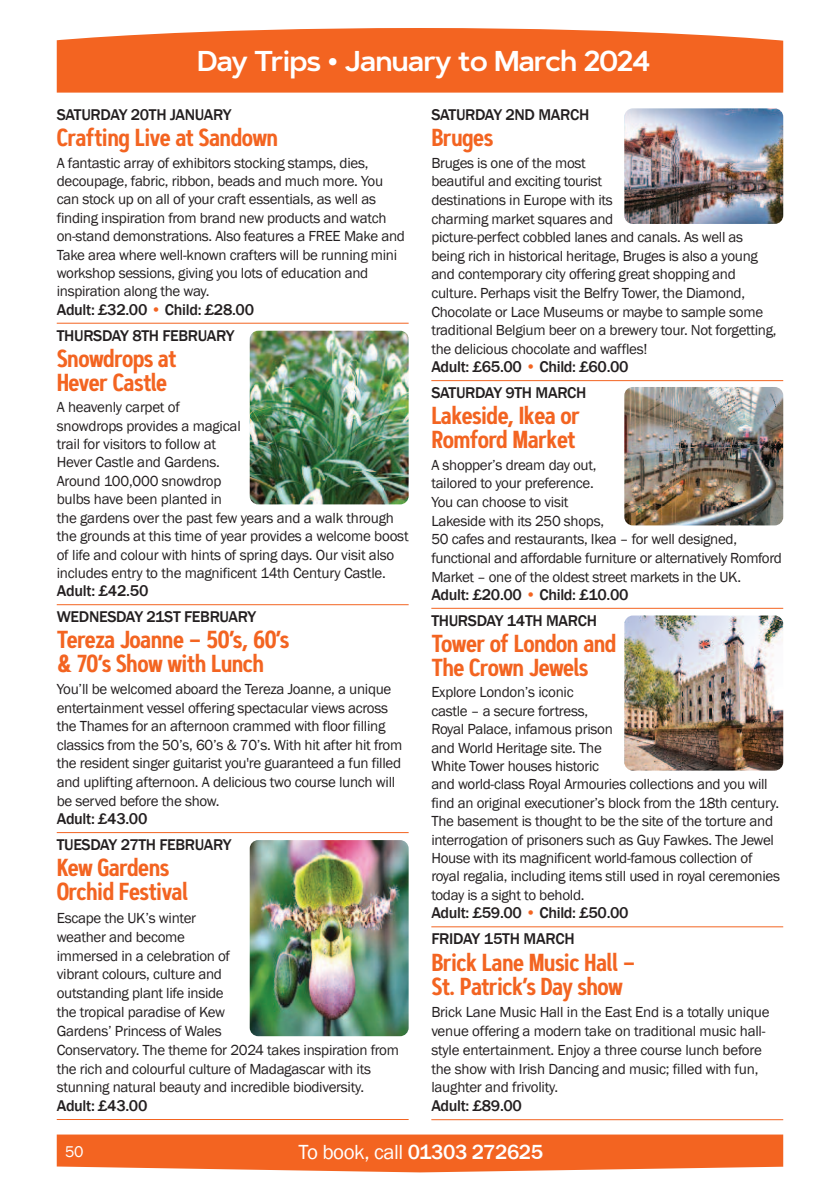
<style>
.page{position:relative;width:840px;height:1191px;background:#fff}
.page>*{position:absolute;margin:0;border:0;box-sizing:border-box;transform-origin:0 0}
.t1{font:600 28px "Artegra Sans";letter-spacing:-.035em;color:#fff}
.t2{font:600 24px/24px "Artegra Sans Condensed";letter-spacing:-.025em;color:#f36421}
.t3{font:21px "Franklin Gothic";letter-spacing:-.02em;color:#fff}
.t4{font:500 16px/26px "Franklin Gothic";letter-spacing:-.02em;color:#231f20}
.t5{font:16px "Franklin Gothic";color:#fff}
.t6{font:15px/18.4px "Franklin Gothic";letter-spacing:-.02em;color:#231f20}
.s1{color:#f36421}
.s2{font-weight:500}
</style>
<div class="page">
<svg style="left:57px;top:1134px;width:725px;height:38px;background:#f37032"></svg>
<svg style="left:57px;top:28px;width:725px;height:65px;background:#f36e2f"></svg>
<hr style="left:57px;top:323px;width:351px;height:1px;background:#f36421">
<hr style="left:57px;top:604px;width:351px;height:1px;background:#f36421">
<hr style="left:57px;top:832px;width:351px;height:1px;background:#f36421">
<hr style="left:57px;top:1119px;width:351px;height:1px;background:#f36421">
<hr style="left:431px;top:380px;width:351px;height:1px;background:#f36421">
<hr style="left:431px;top:608px;width:351px;height:1px;background:#f36421">
<hr style="left:431px;top:926px;width:351px;height:1px;background:#f36421">
<hr style="left:431px;top:1119px;width:351px;height:1px;background:#f36421">
<img style="left:249px;top:331px;width:159px;height:173px;border-radius:9px">
<img style="left:624px;top:387px;width:158px;height:138px;border-radius:9px">
<img style="left:624px;top:108px;width:158px;height:116px;border-radius:9px">
<img style="left:249px;top:840px;width:159px;height:196px;border-radius:9px">
<img style="left:624px;top:615px;width:158px;height:155px;border-radius:9px">
<h1 class="t1" style="left:197px;top:45px;width:455px">Day Trips • January to March 2024</h1>
<p class="t4" style="left:57px;top:102px;width:176px">SATURDAY 20TH JANUARY</p>
<h2 class="t2" style="left:57px;top:126px;width:223px">Crafting Live at Sandown</h2>
<p class="t6" style="left:57px;top:153px;width:349px">A fantastic array of exhibitors stocking stamps, dies, decoupage, fabric, ribbon, beads and much more. You can stock up on all of your craft essentials, as well as finding inspiration from brand new products and watch on-stand demonstrations. Also features a FREE Make and Take area where well-known crafters will be running mini workshop sessions, giving you lots of education and inspiration along the way.</p>
<p class="t4" style="left:57px;top:296px;width:199px">ADULT: £32.00 <span class="s1">•</span> CHILD: £28.00<br>THURSDAY 8TH FEBRUARY</p>
<h2 class="t2" style="left:57px;top:346px;width:121px">Snowdrops at<br>Hever Castle</h2>
<p class="t6" style="left:57px;top:398px;width:353px">A heavenly carpet of<br>snowdrops provides a magical<br>trail for visitors to follow at<br>Hever Castle and Gardens.<br>Around 100,000 snowdrop<br>bulbs have been planted in<br>the gardens over the past few years and a walk through the grounds at this time of year provides a welcome boost of life and colour with hints of spring days. Our visit also includes entry to the magnificent 14th Century Castle.</p>
<p class="t4" style="left:57px;top:578px;width:201px">ADULT: £42.50<br>WEDNESDAY 21ST FEBRUARY</p>
<h2 class="t2" style="left:57px;top:628px;width:234px">Tereza Joanne – 50’s, 60’s &amp; 70’s Show with Lunch</h2>
<p class="t6" style="left:57px;top:679px;width:347px">You’ll be welcomed aboard the Tereza Joanne, a unique entertainment vessel offering spectacular views across the Thames for an afternoon crammed with floor filling classics from the 50’s, 60’s &amp; 70’s. With hit after hit from the resident singer guitarist you're guaranteed a fun filled and uplifting afternoon. A delicious two course lunch will be served before the show.</p>
<p class="t4" style="left:57px;top:805px;width:176px">ADULT: £43.00<br>TUESDAY 27TH FEBRUARY</p>
<h2 class="t2" style="left:57px;top:856px;width:133px">Kew Gardens<br>Orchid Festival</h2>
<p class="t6" style="left:57px;top:908px;width:343px">Escape the UK’s winter<br>weather and become<br>immersed in a celebration of<br>vibrant colours, culture and<br>outstanding plant life inside<br>the tropical paradise of Kew<br>Gardens’ Princess of Wales<br>Conservatory. The theme for 2024 takes inspiration from the rich and colourful culture of Madagascar with its stunning natural beauty and incredible biodiversity.</p>
<p class="t4" style="left:57px;top:1092px;width:92px">ADULT: £43.00</p>
<p class="t4" style="left:431px;top:102px;width:159px">SATURDAY 2ND MARCH</p>
<h2 class="t2" style="left:431px;top:126px;width:63px">Bruges</h2>
<p class="t6" style="left:431px;top:153px;width:346px">Bruges is one of the most<br>beautiful and exciting tourist<br>destinations in Europe with its<br>charming market squares and<br>picture-perfect cobbled lanes and canals. As well as being rich in historical heritage, Bruges is also a young and contemporary city offering great shopping and culture. Perhaps visit the Belfry Tower, the Diamond, Chocolate or Lace Museums or maybe to sample some traditional Belgium beer on a brewery tour. Not forgetting, the delicious chocolate and waffles!</p>
<p class="t4" style="left:431px;top:354px;width:199px">ADULT: £65.00 <span class="s1">•</span> CHILD: £60.00<br>SATURDAY 9TH MARCH</p>
<h2 class="t2" style="left:431px;top:404px;width:150px">Lakeside, Ikea or<br>Romford Market</h2>
<p class="t6" style="left:431px;top:455px;width:352px">A shopper’s dream day out,<br>tailored to your preference.<br>You can choose to visit<br>Lakeside with its 250 shops,<br>50 cafes and restaurants, Ikea – for well designed, functional and affordable furniture or alternatively Romford Market – one of the oldest street markets in the UK.</p>
<p class="t4" style="left:431px;top:581px;width:198px">ADULT: £20.00 <span class="s1">•</span> CHILD: £10.00<br>THURSDAY 14TH MARCH</p>
<h2 class="t2" style="left:431px;top:631px;width:187px">Tower of London and<br>The Crown Jewels</h2>
<p class="t6" style="left:431px;top:683px;width:350px">Explore London’s iconic<br>castle – a secure fortress,<br>Royal Palace, infamous prison<br>and World Heritage site. The<br>White Tower houses historic<br>and world-class Royal Armouries collections and you will find an original executioner’s block from the 18th century.<br>The basement is thought to be the site of the torture and interrogation of prisoners such as Guy Fawkes. The Jewel House with its magnificent world-famous collection of royal regalia, including items still used in royal ceremonies today is a sight to behold.</p>
<p class="t4" style="left:431px;top:900px;width:199px">ADULT: £59.00 <span class="s1">•</span> CHILD: £50.00<br>FRIDAY 15TH MARCH</p>
<h2 class="t2" style="left:431px;top:950px;width:205px">Brick Lane Music Hall –<br>St. Patrick’s Day show</h2>
<p class="t6" style="left:431px;top:1002px;width:339px">Brick Lane Music Hall in the East End is a totally unique venue offering a modern take on traditional music hall&shy;style entertainment. Enjoy a three course lunch before the show with Irish Dancing and music; filled with fun, laughter and frivolity.</p>
<p class="t4" style="left:431px;top:1092px;width:92px">ADULT: £89.00</p>
<p class="t5" style="left:65px;top:1142px;width:20px">50</p>
<h3 class="t3" style="left:298px;top:1140px;width:246px">To book, call <span class="s2">01303 272625</span></h3>
</div>
